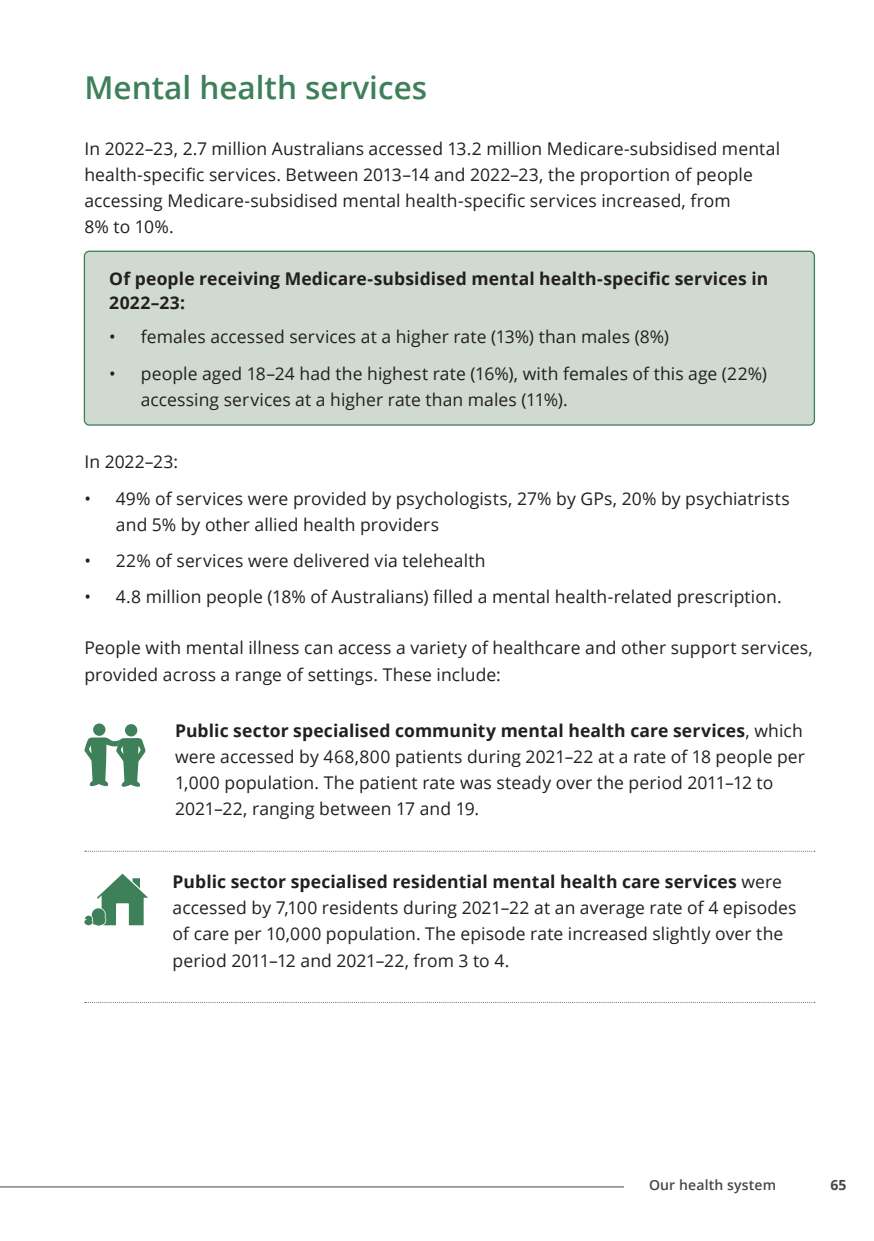
<style>
.page{position:relative;width:874px;height:1241px;background:#fff}
.page>*{position:absolute;margin:0;border:0;box-sizing:border-box;transform-origin:0 0}
.t1{font:600 31.5px "Open Sans";color:#3e805a}
.t2{font:17.5px/26.2px "Open Sans";letter-spacing:.005em;color:#231f20}
.t3{font:700 17.5px/24.5px "Open Sans";letter-spacing:.01em;color:#231f20}
.t4{font:600 14px "Open Sans";letter-spacing:.01em;color:#44484a}
.t5{font:700 14px "Open Sans";color:#44484a}
.s1{font-weight:700}
</style>
<div class="page">
<div style="left:84px;top:251px;width:730px;height:174px;background:#d0dad1;border-radius:5px"></div>
<div style="left:84px;top:250px;width:730px;height:175px;border:1px solid #3e805a;border-radius:5px"></div>
<div style="left:93px;top:723px;width:12px;height:12px;background:#3e805a;border-radius:50%"></div>
<div style="left:125px;top:724px;width:12px;height:12px;background:#3e805a;border-radius:50%"></div>
<svg style="left:84px;top:737px;width:61px;height:49px"></svg>
<svg style="left:85px;top:850px;width:727px;height:1px"></svg>
<svg style="left:84px;top:873px;width:64px;height:53px"></svg>
<hr style="left:0;top:1186px;width:623px;height:1px;background:#44484a">
<h1 class="t1" style="left:84px;top:65px;width:344px">Mental health services</h1>
<p class="t2" style="left:84px;top:135px;width:696px">In 2022–23, 2.7 million Australians accessed 13.2 million Medicare-subsidised mental health-specific services. Between 2013–14 and 2022–23, the proportion of people accessing Medicare-subsidised mental health-specific services increased, from<br>8% to 10%.</p>
<p class="t3" style="left:109px;top:265px;width:660px">Of people receiving Medicare-subsidised mental health-specific services in<br>2022–23:</p>
<p class="t2" style="left:109px;top:323px;width:561px">• females accessed services at a higher rate (13%) than males (8%)</p>
<p class="t2" style="left:141px;top:359px;width:627px;text-indent:-31px">• people aged 18–24 had the highest rate (16%), with females of this age (22%) accessing services at a higher rate than males (11%).</p>
<p class="t2" style="left:84px;top:448px;width:95px">In 2022–23:</p>
<p class="t2" style="left:116px;top:484px;width:675px;text-indent:-32px">• 49% of services were provided by psychologists, 27% by GPs, 20% by psychiatrists and 5% by other allied health providers</p>
<p class="t2" style="left:84px;top:547px;width:402px">• 22% of services were delivered via telehealth</p>
<p class="t2" style="left:84px;top:583px;width:698px">• 4.8 million people (18% of Australians) filled a mental health-related prescription.</p>
<p class="t2" style="left:84px;top:634px;width:729px">People with mental illness can access a variety of healthcare and other support services, provided across a range of settings. These include:</p>
<p class="t2" style="left:175px;top:716px;width:631px"><span class="s1">Public sector specialised community mental health care services</span>, which were accessed by 468,800 patients during 2021–22 at a rate of 18 people per 1,000 population. The patient rate was steady over the period 2011–12 to 2021–22, ranging between 17 and 19.</p>
<p class="t2" style="left:172px;top:867px;width:625px"><span class="s1">Public sector specialised residential mental health care services</span> were accessed by 7,100 residents during 2021–22 at an average rate of 4 episodes of care per 10,000 population. The episode rate increased slightly over the period 2011–12 and 2021–22, from 3 to 4.</p>
<p class="t4" style="left:648px;top:1174px;width:128px">Our health system</p>
<p class="t5" style="left:830px;top:1174px;width:17px">65</p>
</div>
